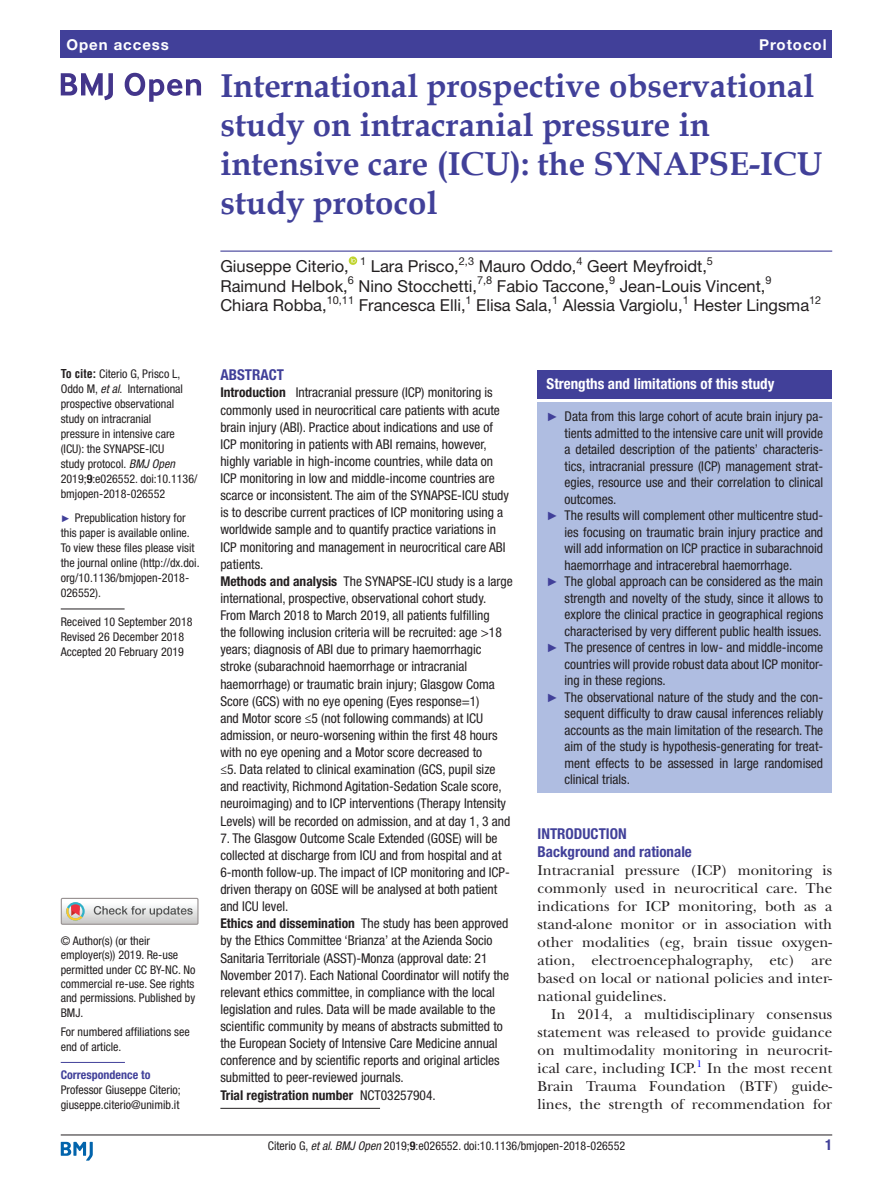
<style>
.page{position:relative;width:893px;height:1191px;background:#fff}
.page>*{position:absolute;margin:0;border:0;box-sizing:border-box;transform-origin:0 0}
.t1{font:700 33px/39px "Book Antiqua";color:#414099}
.t2{font:16.5px "Helvetica Neue LT Std";color:#231f20}
.t3{font:15px/18px "New Baskerville";color:#231f20;text-align:justify}
.t4{font:700 condensed 15px/18px "Helvetica Neue LT Std";color:#414099}
.t5{font:700 condensed 15px "Helvetica Neue LT Std";color:#fff}
.t6{font:700 15px "Helvetica Neue LT Std";letter-spacing:.065em;color:#fff}
.t7{font:condensed 13.5px/17.1px "Helvetica Neue LT Std";color:#231f20}
.t8{font:condensed 12px/15px "Helvetica Neue LT Std";color:#231f20}
.t9{font:700 condensed 12px "Helvetica Neue LT Std";color:#414099}
.t10{font:10.95px "Helvetica Neue LT Std";color:#231f20}
.s1{font-family:"Helvetica LT Std";font-weight:700}
.s2{font-style:italic}
.s3{font-weight:700}
.s4{font-family:"Arial";font-stretch:normal;font-size:9.75px;color:#414099}
.s5{font-family:"Arial";font-stretch:normal;font-size:12px;color:#414099}
</style>
<div class="page">
<hr style="left:61px;top:1134px;width:771px;height:1px;background:#231f20">
<svg style="left:61px;top:1141px;width:32px;height:19px"></svg>
<div style="left:61px;top:31px;width:771px;height:27px;background:#414099"></div>
<hr style="left:220px;top:250px;width:612px;height:2px;background:#414099">
<svg style="left:349px;top:256px;width:8px;height:9px"></svg>
<hr style="left:61px;top:608px;width:64px;height:1px;background:#231f20">
<hr style="left:61px;top:1062px;width:64px;height:1px;background:#414099">
<svg style="left:61px;top:73px;width:52px;height:27px"></svg>
<svg style="left:125px;top:73px;width:76px;height:29px"></svg>
<div style="left:61px;top:897px;width:138px;height:27px;border:1px solid #969090"></div>
<svg style="left:61px;top:898px;width:137px;height:26px"></svg>
<hr style="left:220px;top:1108px;width:160px;height:1px;background:#231f20">
<div style="left:538px;top:370px;width:294px;height:28px;background:#414099"></div>
<div style="left:538px;top:402px;width:294px;height:391px;background:#afbde1"></div>
<p class="t6" style="left:66px;top:35px;width:104px">Open access</p>
<p class="t6" style="left:759px;top:35px;width:69px">Protocol</p>
<h1 class="t1" style="left:220px;top:66px;width:604px">International prospective observational study on intracranial pressure in intensive care (ICU): the SYNAPSE-ICU study protocol</h1>
<p class="t2" style="left:220px;top:257px;width:130px">Giuseppe Citerio,</p>
<p class="t10" style="left:360px;top:254px;width:8px">1</p>
<p class="t2" style="left:371px;top:257px;width:89px">Lara Prisco,</p>
<p class="t10" style="left:459px;top:254px;width:17px">2,3</p>
<p class="t2" style="left:479px;top:257px;width:99px">Mauro Oddo,</p>
<p class="t10" style="left:576px;top:254px;width:8px">4</p>
<p class="t2" style="left:587px;top:257px;width:121px">Geert Meyfroidt,</p>
<p class="t10" style="left:707px;top:254px;width:8px">5</p>
<p class="t2" style="left:220px;top:276px;width:129px">Raimund Helbok,</p>
<p class="t10" style="left:348px;top:274px;width:8px">6</p>
<p class="t2" style="left:359px;top:276px;width:120px">Nino Stocchetti,</p>
<p class="t10" style="left:477px;top:274px;width:17px">7,8</p>
<p class="t2" style="left:497px;top:276px;width:114px">Fabio Taccone,</p>
<p class="t10" style="left:609px;top:274px;width:8px">9</p>
<p class="t2" style="left:620px;top:276px;width:147px">Jean-Louis Vincent,</p>
<p class="t10" style="left:765px;top:274px;width:8px">9</p>
<p class="t2" style="left:220px;top:296px;width:108px">Chiara Robba,</p>
<p class="t10" style="left:327px;top:293px;width:29px">10,11</p>
<p class="t2" style="left:359px;top:296px;width:108px">Francesca Elli,</p>
<p class="t10" style="left:466px;top:293px;width:8px">1</p>
<p class="t2" style="left:476px;top:296px;width:77px">Elisa Sala,</p>
<p class="t10" style="left:552px;top:293px;width:8px">1</p>
<p class="t2" style="left:563px;top:296px;width:121px">Alessia Vargiolu,</p>
<p class="t10" style="left:683px;top:293px;width:8px">1</p>
<p class="t2" style="left:693px;top:296px;width:117px">Hester Lingsma</p>
<p class="t10" style="left:809px;top:293px;width:14px">12</p>
<p class="t8" style="left:61px;top:366px;width:138px"><span class="s1">To cite:</span> Citerio G, Prisco L,<br>Oddo M, <span class="s2">et al</span>. International prospective observational study on intracranial<br>pressure in intensive care (ICU): the SYNAPSE-ICU<br>study protocol. <span class="s2">BMJ Open<br></span>2019;<span class="s3">9</span>:e026552. doi:10.1136/ bmjopen-2018-026552</p>
<p class="t8" style="left:61px;top:510px;width:140px"><span class="s4">►</span> Prepublication history for this paper is available online.<br>To view these files please visit the journal online (http://dx.doi. org/10.1136/bmjopen-2018-<br>026552).</p>
<p class="t8" style="left:61px;top:614px;width:133px">Received 10 September 2018<br>Revised 26 December 2018<br>Accepted 20 February 2019</p>
<p class="t8" style="left:61px;top:933px;width:136px;line-height:14.4px">© Author(s) (or their employer(s)) 2019. Re-use permitted under CC BY-NC. No commercial re-use. See rights and permissions. Published by<br>BMJ.</p>
<p class="t8" style="left:61px;top:1024px;width:130px">For numbered affiliations see end of article.</p>
<p class="t9" style="left:61px;top:1067px;width:91px">Correspondence to</p>
<p class="t8" style="left:61px;top:1082px;width:121px">Professor Giuseppe Citerio; giuseppe.citerio@unimib.it</p>
<p class="t4" style="left:220px;top:366px;width:65px">Abstract</p>
<p class="t7" style="left:220px;top:384px;width:294px"><span class="s3">Introduction</span> Intracranial pressure (ICP) monitoring is commonly used in neurocritical care patients with acute brain injury (ABI). Practice about indications and use of<br>ICP monitoring in patients with ABI remains, however, highly variable in high-income countries, while data on<br>ICP monitoring in low and middle-income countries are scarce or inconsistent. The aim of the SYNAPSE-ICU study is to describe current practices of ICP monitoring using a worldwide sample and to quantify practice variations in ICP monitoring and management in neurocritical care ABI patients.<br><span class="s3">Methods and analysis</span> The SYNAPSE-ICU study is a large international, prospective, observational cohort study.<br>From March 2018 to March 2019, all patients fulfilling<br>the following inclusion criteria will be recruited: age &gt;18 years; diagnosis of ABI due to primary haemorrhagic stroke (subarachnoid haemorrhage or intracranial haemorrhage) or traumatic brain injury; Glasgow Coma Score (GCS) with no eye opening (Eyes response=1)<br>and Motor score ≤5 (not following commands) at ICU admission, or neuro-worsening within the first 48 hours with no eye opening and a Motor score decreased to<br>≤5. Data related to clinical examination (GCS, pupil size and reactivity, Richmond Agitation-Sedation Scale score, neuroimaging) and to ICP interventions (Therapy Intensity Levels) will be recorded on admission, and at day 1, 3 and</p>
<p class="t7" style="left:220px;top:829px;width:291px">7. The Glasgow Outcome Scale Extended (GOSE) will be collected at discharge from ICU and from hospital and at 6-month follow-up. The impact of ICP monitoring and ICP&shy;driven therapy on GOSE will be analysed at both patient and ICU level.<br><span class="s3">Ethics and dissemination</span> The study has been approved by the Ethics Committee ‘Brianza’ at the Azienda Socio Sanitaria Territoriale (ASST)-Monza (approval date: 21<br>November 2017). Each National Coordinator will notify the relevant ethics committee, in compliance with the local legislation and rules. Data will be made available to the scientific community by means of abstracts submitted to the European Society of Intensive Care Medicine annual conference and by scientific reports and original articles submitted to peer-reviewed journals.<br><span class="s3">Trial registration number</span> NCT03257904.</p>
<p class="t4" style="left:538px;top:824px;width:156px">Introduction<br>Background and rationale</p>
<p class="t5" style="left:547px;top:375px;width:229px">Strengths and limitations of this study</p>
<p class="t7" style="left:547px;top:408px;width:278px"><span class="s5">►</span> Data from this large cohort of acute brain injury pa-</p>
<p class="t7" style="left:565px;top:424px;width:260px">tients admitted to the intensive care unit will provide</p>
<p class="t7" style="left:565px;top:441px;width:260px">a detailed description of the patients’ characteris-</p>
<p class="t7" style="left:565px;top:457px;width:260px">tics, intracranial pressure (ICP) management strat-</p>
<p class="t7" style="left:565px;top:474px;width:260px">egies, resource use and their correlation to clinical</p>
<p class="t7" style="left:565px;top:490px;width:53px">outcomes.</p>
<p class="t7" style="left:547px;top:507px;width:278px"><span class="s5">►</span> The results will complement other multicentre stud-</p>
<p class="t7" style="left:565px;top:523px;width:260px">ies focusing on traumatic brain injury practice and</p>
<p class="t7" style="left:565px;top:540px;width:260px">will add information on ICP practice in subarachnoid</p>
<p class="t7" style="left:565px;top:556px;width:229px">haemorrhage and intracerebral haemorrhage.</p>
<p class="t7" style="left:547px;top:573px;width:278px"><span class="s5">►</span> The global approach can be considered as the main</p>
<p class="t7" style="left:565px;top:589px;width:260px">strength and novelty of the study, since it allows to</p>
<p class="t7" style="left:565px;top:606px;width:260px">explore the clinical practice in geographical regions</p>
<p class="t7" style="left:565px;top:622px;width:259px">characterised by very different public health issues.</p>
<p class="t7" style="left:547px;top:639px;width:278px"><span class="s5">►</span> The presence of centres in low- and middle-income</p>
<p class="t7" style="left:565px;top:655px;width:260px">countries will provide robust data about ICP monitor-</p>
<p class="t7" style="left:565px;top:672px;width:103px">ing in these regions.</p>
<p class="t7" style="left:547px;top:688px;width:278px"><span class="s5">►</span> The observational nature of the study and the con-</p>
<p class="t7" style="left:565px;top:705px;width:260px">sequent difficulty to draw causal inferences reliably</p>
<p class="t7" style="left:565px;top:721px;width:260px">accounts as the main limitation of the research. The</p>
<p class="t7" style="left:565px;top:738px;width:260px">aim of the study is hypothesis-generating for treat-</p>
<p class="t7" style="left:565px;top:754px;width:260px">ment effects to be assessed in large randomised</p>
<p class="t7" style="left:565px;top:771px;width:67px">clinical trials.</p>
<p class="t3" style="left:538px;top:861px;width:296px">Intracranial pressure (ICP) monitoring is commonly used in neurocritical care. The indications for ICP monitoring, both as a stand-alone monitor or in association with other modalities (eg, brain tissue oxygen&shy;ation, electroencephalography, etc) are based on local or national policies and inter&shy;national guidelines.</p>
<p class="t3" style="left:538px;top:1005px;width:296px;text-indent:14px">In 2014, a multidisciplinary consensus statement was released to provide guidance on multimodality monitoring in neurocrit&shy;ical care, including ICP.<sup>1</sup> In the most recent Brain Trauma Foundation (BTF) guide&shy;lines, the strength of recommendation for</p>
<p class="t8" style="left:268px;top:1137px;width:359px">Citerio G, <span class="s2">et al</span>. <span class="s2">BMJ Open</span> 2019;<span class="s3">9</span>:e026552. doi:10.1136/bmjopen-2018-026552</p>
<p class="t4" style="left:825px;top:1135px;width:9px">1</p>
</div>
